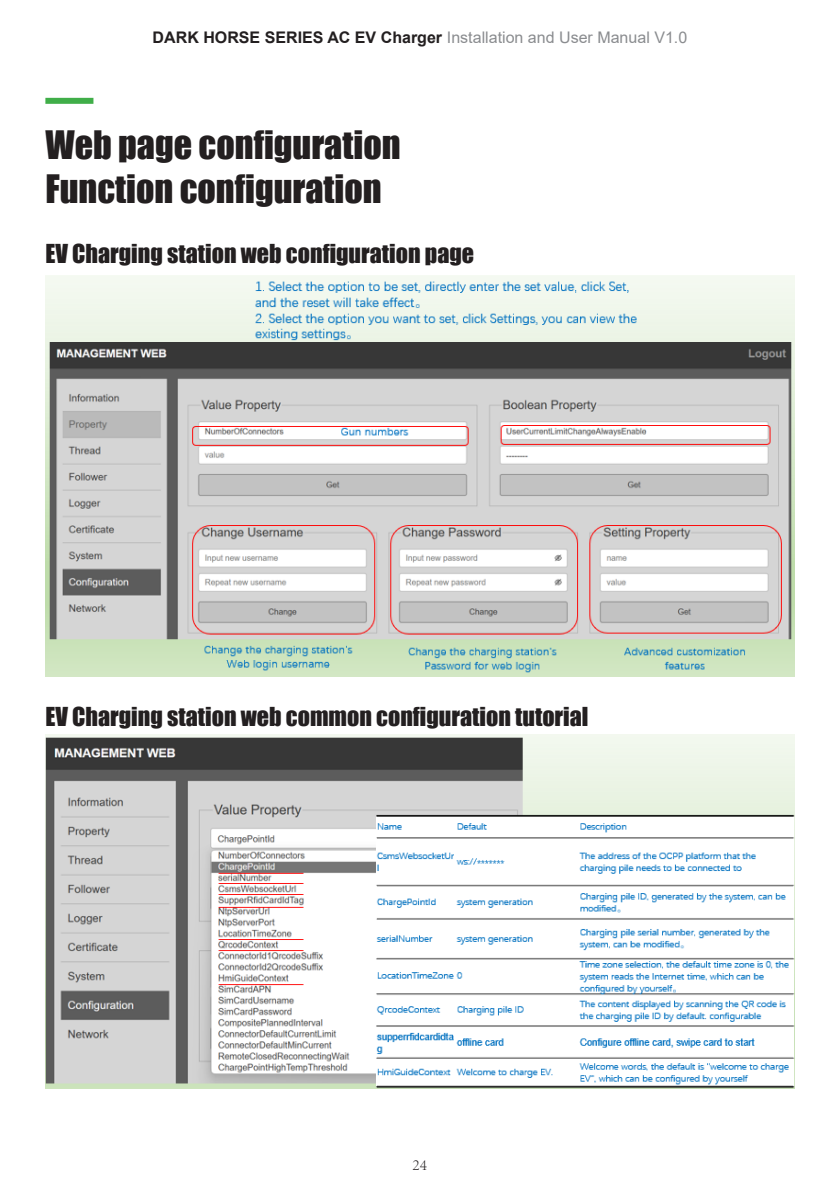
<style>
.page{position:relative;width:840px;height:1191px;background:#fff}
.page>*{position:absolute;margin:0;border:0;box-sizing:border-box;transform-origin:0 0}
.t1{font:36px "Impact";color:#231f20}
.t2{font:24px "Impact";color:#231f20}
.t3{font:16px "Arial";color:#8a8c8f}
.t4{font:300 16px "Adobe Song Std";color:#231f20}
.s1{font-weight:700;color:#231f20}
</style>
<div class="page">
<div style="left:45px;top:98px;width:48px;height:6px;background:#40ae49"></div>
<img style="left:45px;top:276px;width:749px;height:401px">
<img style="left:45px;top:735px;width:749px;height:353px">
<p class="t3" style="left:152px;top:26px;width:536px"><span class="s1">DARK HORSE SERIES AC EV Charger</span> Installation and User Manual V1.0</p>
<p class="t1" style="left:45px;top:117px;width:356px">Web page configuration</p>
<p class="t1" style="left:45px;top:160px;width:337px">Function configuration</p>
<p class="t2" style="left:45px;top:234px;width:430px">EV Charging station web configuration page</p>
<p class="t2" style="left:45px;top:697px;width:544px">EV Charging station web common configuration tutorial</p>
<p class="t4" style="left:412px;top:1155px;width:16px">24</p>
</div>
